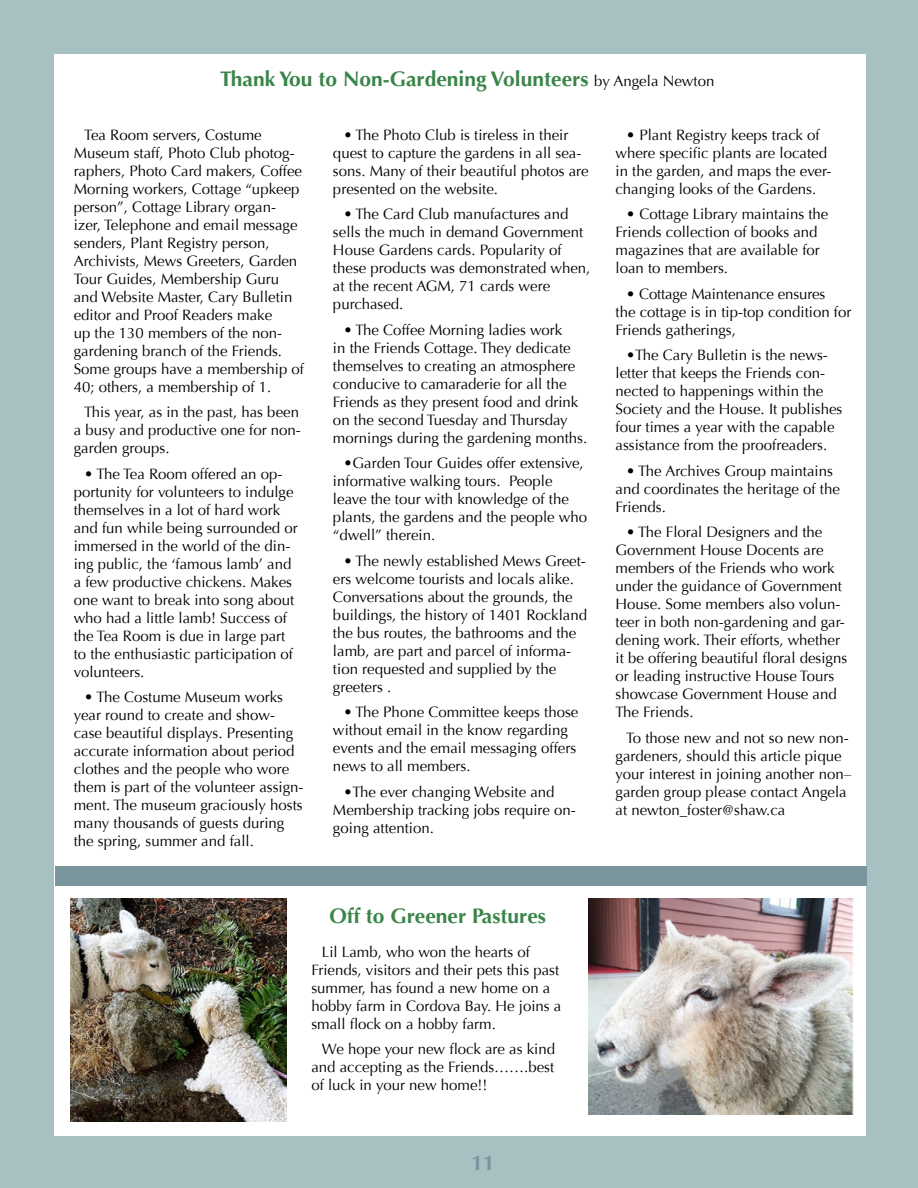
<style>
.page{position:relative;width:918px;height:1188px;background:#a7c1c2}
.page>*{position:absolute;margin:0;border:0;box-sizing:border-box;transform-origin:0 0}
.t1{font:700 21px "Optima";color:#3a8449}
.t2{font:700 21px "Optima";color:#79949d}
.t3{font:15px/18px "Optima";color:#000}
.s1{font-weight:400;font-size:15px;color:#000}
</style>
<div class="page">
<div style="left:54px;top:54px;width:812px;height:1082px;background:#fff"></div>
<div style="left:55px;top:866px;width:812px;height:20px;background:#79949d"></div>
<img style="left:70px;top:898px;width:216px;height:223px">
<img style="left:589px;top:898px;width:264px;height:216px">
<h1 class="t1" style="left:220px;top:67px;width:496px">Thank You to Non-Gardening Volunteers <span class="s1">by Angela Newton</span></h1>
<p class="t3" style="left:74px;top:126px;width:232px;text-indent:10px">Tea Room servers, Costume<br>Museum staff, Photo Club photog&shy;raphers, Photo Card makers, Coffee<br>Morning workers, Cottage “upkeep person”, Cottage Library organ&shy;izer, Telephone and email message senders, Plant Registry person,<br>Archivists, Mews Greeters, Garden<br>Tour Guides, Membership Guru and Website Master, Cary Bulletin editor and Proof Readers make<br>up the 130 members of the non&shy;gardening branch of the Friends.<br>Some groups have a membership of<br>40; others, a membership of 1.</p>
<p class="t3" style="left:74px;top:403px;width:229px;text-indent:10px">This year, as in the past, has been a busy and productive one for non&shy;garden groups.</p>
<p class="t3" style="left:74px;top:465px;width:226px;text-indent:10px">• The Tea Room offered an op&shy;portunity for volunteers to indulge themselves in a lot of hard work and fun while being surrounded or immersed in the world of the din&shy;ing public, the ‘famous lamb’ and a few productive chickens. Makes one want to break into song about who had a little lamb! Success of the Tea Room is due in large part to the enthusiastic participation of volunteers.</p>
<p class="t3" style="left:74px;top:688px;width:231px;text-indent:10px">• The Costume Museum works year round to create and show&shy;case beautiful displays. Presenting accurate information about period clothes and the people who wore them is part of the volunteer assign&shy;ment. The museum graciously hosts many thousands of guests during the spring, summer and fall.</p>
<p class="t3" style="left:333px;top:126px;width:257px;text-indent:10px">• The Photo Club is tireless in their quest to capture the gardens in all sea&shy;sons. Many of their beautiful photos are presented on the website.</p>
<p class="t3" style="left:333px;top:205px;width:259px;text-indent:10px">• The Card Club manufactures and sells the much in demand Government<br>House Gardens cards. Popularity of these products was demonstrated when, at the recent AGM, 71 cards were purchased.</p>
<p class="t3" style="left:333px;top:321px;width:256px;text-indent:10px">• The Coffee Morning ladies work<br>in the Friends Cottage. They dedicate themselves to creating an atmosphere conducive to camaraderie for all the Friends as they present food and drink on the second Tuesday and Thursday mornings during the gardening months.</p>
<p class="t3" style="left:333px;top:454px;width:256px;text-indent:10px">•Garden Tour Guides offer extensive, informative walking tours. People leave the tour with knowledge of the plants, the gardens and the people who “dwell” therein.</p>
<p class="t3" style="left:333px;top:552px;width:256px;text-indent:10px">• The newly established Mews Greet&shy;ers welcome tourists and locals alike.<br>Conversations about the grounds, the buildings, the history of 1401 Rockland the bus routes, the bathrooms and the lamb, are part and parcel of informa&shy;tion requested and supplied by the greeters .</p>
<p class="t3" style="left:333px;top:703px;width:247px;text-indent:10px">• The Phone Committee keeps those without email in the know regarding events and the email messaging offers news to all members.</p>
<p class="t3" style="left:333px;top:783px;width:244px;text-indent:10px">•The ever changing Website and<br>Membership tracking jobs require on&shy;going attention.</p>
<h1 class="t1" style="left:329px;top:904px;width:218px">Off to Greener Pastures</h1>
<p class="t3" style="left:311px;top:943px;width:251px;text-indent:10px">Lil Lamb, who won the hearts of Friends, visitors and their pets this past summer, has found a new home on a hobby farm in Cordova Bay. He joins a small flock on a hobby farm.</p>
<p class="t3" style="left:311px;top:1041px;width:245px;text-align:justify;text-indent:10px">We hope your new flock are as kind and accepting as the Friends…….best of luck in your new home!!</p>
<h1 class="t2" style="left:472px;top:1150px;width:25px">11</h1>
<p class="t3" style="left:616px;top:126px;width:217px;text-indent:10px">• Plant Registry keeps track of where specific plants are located in the garden, and maps the ever&shy;changing looks of the Gardens.</p>
<p class="t3" style="left:616px;top:205px;width:214px;text-indent:10px">• Cottage Library maintains the<br>Friends collection of books and magazines that are available for loan to members.</p>
<p class="t3" style="left:616px;top:285px;width:237px;text-indent:10px">• Cottage Maintenance ensures<br>the cottage is in tip-top condition for<br>Friends gatherings,</p>
<p class="t3" style="left:616px;top:346px;width:228px;text-indent:10px">•The Cary Bulletin is the news&shy;letter that keeps the Friends con&shy;nected to happenings within the Society and the House. It publishes four times a year with the capable assistance from the proofreaders.</p>
<p class="t3" style="left:616px;top:462px;width:226px;text-indent:10px">• The Archives Group maintains and coordinates the heritage of the<br>Friends.</p>
<p class="t3" style="left:616px;top:523px;width:233px;text-indent:10px">• The Floral Designers and the<br>Government House Docents are members of the Friends who work under the guidance of Government<br>House. Some members also volun&shy;teer in both non-gardening and gar&shy;dening work. Their efforts, whether it be offering beautiful floral designs or leading instructive House Tours showcase Government House and<br>The Friends.</p>
<p class="t3" style="left:616px;top:729px;width:237px;text-indent:10px">To those new and not so new non&shy;gardeners, should this article pique your interest in joining another non– garden group please contact Angela at newton_foster@shaw.ca</p>
</div>
